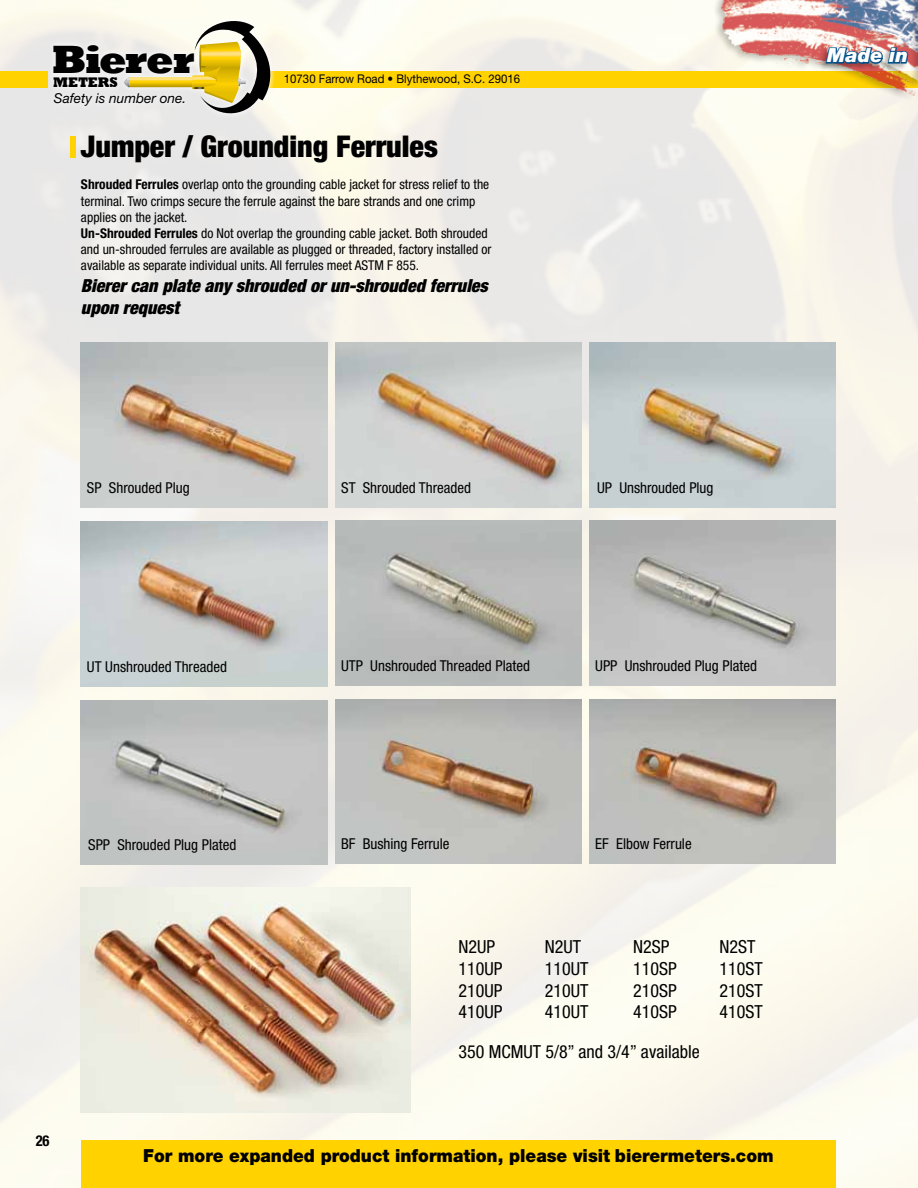
<style>
.page{position:relative;width:918px;height:1188px;background:#fff}
.page>*{position:absolute;margin:0;border:0;box-sizing:border-box;transform-origin:0 0}
.t1{font:800 40.5px "Rockwell";letter-spacing:-.03em;color:#000}
.t2{font:900 condensed 30px "Helvetica Neue";color:#000}
.t3{font:italic 900 19.5px "Helvetica Neue";color:#fff}
.t4{font:condensed 18px/21.6px "Helvetica Neue";color:#000}
.t5{font:900 18px "Helvetica Neue";color:#000;scale:.95 1}
.t6{font:italic 900 condensed 18px/21.6px "Helvetica Neue";color:#000}
.t7{font:condensed 15px "Helvetica Neue";color:#000}
.t8{font:700 condensed 15px "Helvetica Neue";color:#000}
.t9{font:800 14.25px "Rockwell";letter-spacing:-.02em;color:#000;scale:.95 1}
.t10{font:italic 13.65px "Helvetica Neue";color:#000}
.t11{font:condensed 13.5px/16.2px "Helvetica Neue";color:#000}
.t12{font:12px "Helvetica Neue";color:#000;scale:.95 1}
.s1{font-weight:700}
</style>
<div class="page">
<img style="left:0;top:0;width:918px;height:1188px">
<div style="left:263px;top:71px;width:655px;height:16px;background:#ffd200"></div>
<div style="left:81px;top:1140px;width:755px;height:48px;background:#ffd200"></div>
<div style="left:0;top:71px;width:48px;height:16px;background:#ffd200"></div>
<svg style="left:47px;top:15px;width:229px;height:105px;fill:#f0efea"></svg>
<svg style="left:124px;top:14px;width:153px;height:105px"></svg>
<div style="left:712px;top:0;width:206px;height:103px;background:#000;opacity:.3"></div>
<img style="left:720px;top:0;width:104px;height:95px">
<div style="left:909px;top:0;width:9px;height:103px;background:#000;opacity:.3"></div>
<div style="left:818px;top:46px;width:100px;height:26px;background:#000;opacity:.3"></div>
<svg style="left:824px;top:0;width:85px;height:250px"></svg>
<img style="left:589px;top:521px;width:247px;height:164px">
<img style="left:589px;top:699px;width:247px;height:165px">
<img style="left:81px;top:343px;width:247px;height:164px">
<img style="left:335px;top:521px;width:247px;height:164px">
<img style="left:335px;top:699px;width:247px;height:165px">
<img style="left:81px;top:888px;width:330px;height:225px">
<div style="left:70px;top:136px;width:6px;height:22px;background:#ffd200"></div>
<img style="left:589px;top:343px;width:247px;height:164px">
<img style="left:335px;top:343px;width:247px;height:164px">
<img style="left:81px;top:700px;width:247px;height:164px">
<img style="left:81px;top:522px;width:247px;height:164px">
<h1 class="t1" style="left:52px;top:36px;width:144px">Bierer</h1>
<p class="t9" style="left:53px;top:74px;width:70px">METERS</p>
<p class="t10" style="left:54px;top:90px;width:134px">Safety is number one.</p>
<p class="t12" style="left:284px;top:71px;width:250px">10730 Farrow Road • Blythewood, S.C. 29016</p>
<h2 class="t2" style="left:81px;top:128px;width:358px">Jumper / Grounding Ferrules</h2>
<p class="t11" style="left:81px;top:177px;width:412px"><span class="s1">Shrouded Ferrules</span> overlap onto the grounding cable jacket for stress relief to the terminal. Two crimps secure the ferrule against the bare strands and one crimp applies on the jacket.<br><span class="s1">Un-Shrouded Ferrules</span> do Not overlap the grounding cable jacket. Both shrouded and un-shrouded ferrules are available as plugged or threaded, factory installed or available as separate individual units. All ferrules meet ASTM F 855.</p>
<h3 class="t6" style="left:81px;top:275px;width:408px">Bierer can plate any shrouded or un-shrouded ferrules upon request</h3>
<h3 class="t3" style="left:827px;top:44px;width:82px">Made in</h3>
<p class="t7" style="left:87px;top:479px;width:104px">SP Shrouded Plug</p>
<p class="t7" style="left:341px;top:479px;width:131px">ST Shrouded Threaded</p>
<p class="t7" style="left:597px;top:479px;width:118px">UP Unshrouded Plug</p>
<p class="t7" style="left:87px;top:658px;width:141px">UT Unshrouded Threaded</p>
<p class="t7" style="left:341px;top:657px;width:190px">UTP Unshrouded Threaded Plated</p>
<p class="t7" style="left:595px;top:657px;width:163px">UPP Unshrouded Plug Plated</p>
<p class="t8" style="left:36px;top:1131px;width:15px">26</p>
<p class="t7" style="left:88px;top:836px;width:150px">SPP Shrouded Plug Plated</p>
<p class="t7" style="left:341px;top:836px;width:110px">BF Bushing Ferrule</p>
<p class="t7" style="left:595px;top:836px;width:98px">EF Elbow Ferrule</p>
<h3 class="t4" style="left:545px;top:936px;width:45px">N2UT<br>110UT<br>210UT<br>410UT</h3>
<h3 class="t4" style="left:633px;top:936px;width:45px">N2SP<br>110SP<br>210SP<br>410SP</h3>
<h3 class="t4" style="left:720px;top:936px;width:45px">N2ST<br>110ST<br>210ST<br>410ST</h3>
<h3 class="t4" style="left:458px;top:936px;width:45px">N2UP<br>110UP<br>210UP<br>410UP</h3>
<h3 class="t4" style="left:458px;top:1040px;width:243px">350 MCMUT 5/8” and 3/4” available</h3>
<h3 class="t5" style="left:143px;top:1144px;width:665px">For more expanded product information, please visit bierermeters.com</h3>
</div>
